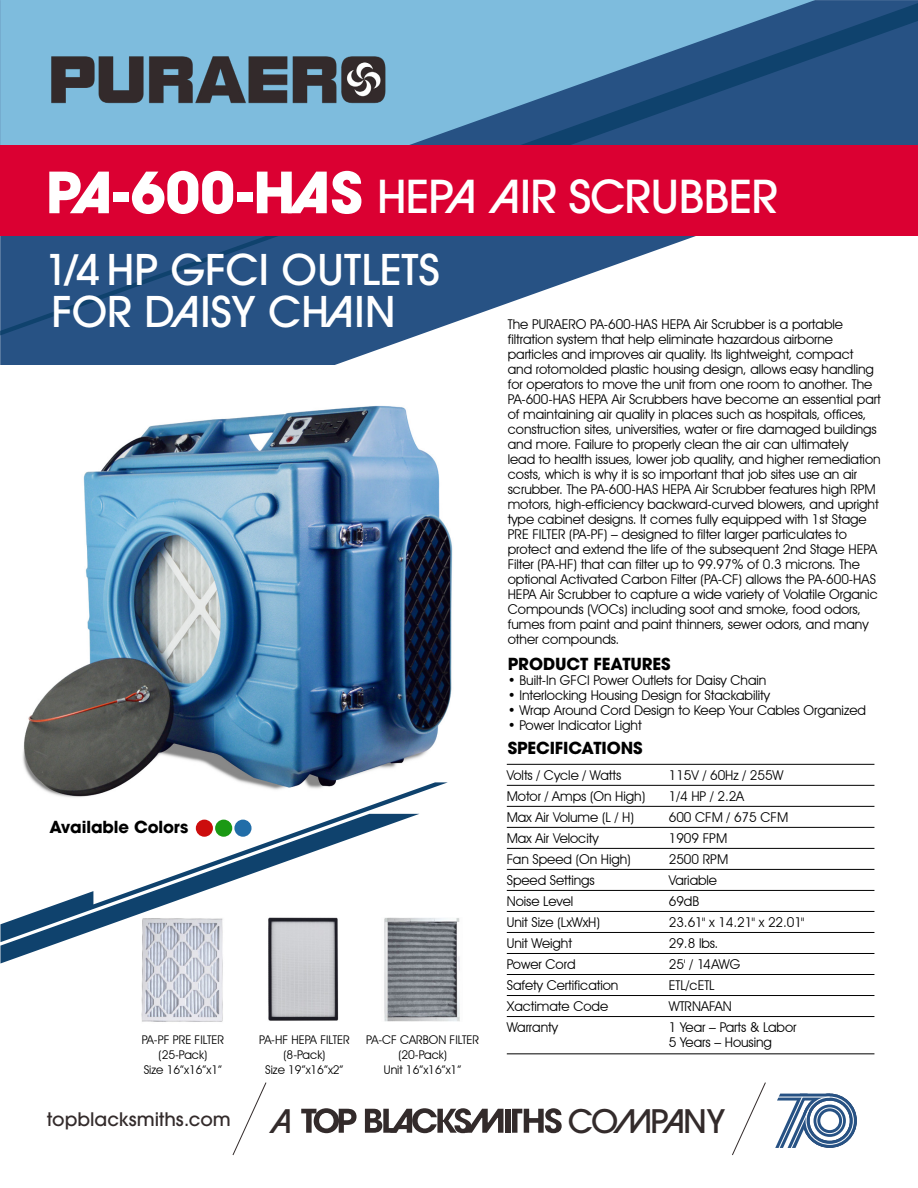
<style>
.page{position:relative;width:918px;height:1188px;background:#fff}
.page>*{position:absolute;margin:0;border:0;box-sizing:border-box;transform-origin:0 0}
.t1{font:500 45px "ITC Avant Garde Pro";letter-spacing:-.02em;color:#fff}
.t2{font:500 42px/42px "ITC Avant Garde Pro";color:#fff}
.t3{font:500 32.25px "ITC Avant Garde Pro";letter-spacing:-.06em;color:#332b2b}
.t4{font:500 18.6px "ITC Avant Garde Pro";color:#332b2b}
.t5{font:700 16.5px "ITC Avant Garde Pro";letter-spacing:-.005em;color:#000}
.t6{font:13.5px/15px "Avant Garde IT Cby BT";letter-spacing:-.005em;color:#000}
.t7{font:12px/15px "Avant Garde IT Cby BT";letter-spacing:-.005em;color:#000;text-align:center}
.s1{font-weight:700;font-size:56.25px}
.s2{font-size:37.5px}
.s3{font-size:32.25px}
</style>
<div class="page">
<svg style="left:0;top:0;width:918px;height:365px"></svg>
<hr style="left:0;top:0;width:815px;height:3px;background:#7ebcdd">
<svg style="left:0;top:3px;width:918px;height:332px;fill:#275284"></svg>
<div style="left:0;top:146px;width:918px;height:90px;background:#db0032"></div>
<svg style="left:775px;top:1093px;width:82px;height:55px"></svg>
<hr style="left:776px;top:1097px;width:54px;height:1px;background:#fff">
<svg style="left:301px;top:1108px;width:56px;height:25px"></svg>
<svg style="left:365px;top:1108px;width:138px;height:25px"></svg>
<div style="left:505px;top:1109px;width:5px;height:24px;background:#332b2b"></div>
<svg style="left:512px;top:1108px;width:50px;height:25px"></svg>
<svg style="left:732px;top:1082px;width:34px;height:74px"></svg>
<svg style="left:232px;top:1082px;width:35px;height:74px"></svg>
<img style="left:46px;top:41px;width:342px;height:84px">
<img style="left:22px;top:405px;width:431px;height:377px">
<svg style="left:0;top:942px;width:61px;height:22px"></svg>
<svg style="left:0;top:782px;width:448px;height:160px"></svg>
<div style="left:234px;top:820px;width:18px;height:17px;background:#216da8;border-radius:50%"></div>
<div style="left:196px;top:820px;width:17px;height:17px;background:#cc0d0d;border-radius:50%"></div>
<div style="left:215px;top:820px;width:17px;height:17px;background:#1b9914;border-radius:50%"></div>
<hr style="left:507px;top:764px;width:367px;height:1px;background:#000">
<hr style="left:507px;top:785px;width:367px;height:1px;background:#000">
<hr style="left:507px;top:806px;width:367px;height:1px;background:#000">
<hr style="left:507px;top:827px;width:367px;height:1px;background:#000">
<hr style="left:507px;top:848px;width:367px;height:1px;background:#000">
<hr style="left:507px;top:869px;width:367px;height:1px;background:#000">
<hr style="left:507px;top:890px;width:367px;height:1px;background:#000">
<hr style="left:507px;top:911px;width:367px;height:1px;background:#000">
<hr style="left:507px;top:932px;width:367px;height:1px;background:#000">
<hr style="left:507px;top:953px;width:367px;height:1px;background:#000">
<hr style="left:507px;top:974px;width:367px;height:1px;background:#000">
<hr style="left:507px;top:995px;width:367px;height:1px;background:#000">
<hr style="left:507px;top:1016px;width:367px;height:1px;background:#000">
<hr style="left:507px;top:1054px;width:367px;height:1px;background:#000">
<img style="left:382px;top:918px;width:78px;height:103px">
<img style="left:265px;top:915px;width:76px;height:106px">
<img style="left:141px;top:916px;width:84px;height:106px">
<h1 class="t1" style="left:46px;top:168px;width:734px"><span class="s1">PA-600-HAS</span> HEPA AIR SCRUBBER</h1>
<h2 class="t2" style="left:44px;top:249px;width:397px">1<span class="s2">/</span>4 HP GFCI OUTLETS<br>FOR DAISY CHAIN</h2>
<p class="t5" style="left:49px;top:816px;width:140px">Available Colors</p>
<p class="t7" style="left:142px;top:1032px;width:84px">PA-PF PRE FILTER (25-Pack)<br>Size 16”x16”x1”</p>
<p class="t7" style="left:259px;top:1032px;width:92px">PA-HF HEPA FILTER (8-Pack)<br>Size 19”x16”x2”</p>
<p class="t7" style="left:366px;top:1032px;width:114px">PA-CF CARBON FILTER (20-Pack)<br>Unit 16”x16”x1”</p>
<p class="t6" style="left:508px;top:317px;width:374px">The PURAERO PA-600-HAS HEPA Air Scrubber is a portable filtration system that help eliminate hazardous airborne particles and improves air quality. Its lightweight, compact and rotomolded plastic housing design, allows easy handling for operators to move the unit from one room to another. The PA-600-HAS HEPA Air Scrubbers have become an essential part of maintaining air quality in places such as hospitals, offices, construction sites, universities, water or fire damaged buildings and more. Failure to properly clean the air can ultimately<br>lead to health issues, lower job quality, and higher remediation costs, which is why it is so important that job sites use an air scrubber. The PA-600-HAS HEPA Air Scrubber features high RPM motors, high-efficiency backward-curved blowers, and upright type cabinet designs. It comes fully equipped with 1st Stage PRE FILTER (PA-PF) – designed to filter larger particulates to protect and extend the life of the subsequent 2nd Stage HEPA Filter (PA-HF) that can filter up to 99.97% of 0.3 microns. The optional Activated Carbon Filter (PA-CF) allows the PA-600-HAS HEPA Air Scrubber to capture a wide variety of Volatile Organic Compounds (VOCs) including soot and smoke, food odors, fumes from paint and paint thinners, sewer odors, and many other compounds.</p>
<p class="t5" style="left:508px;top:653px;width:164px">PRODUCT FEATURES</p>
<p class="t6" style="left:508px;top:672px;width:260px">• Built-In GFCI Power Outlets for Daisy Chain</p>
<p class="t6" style="left:508px;top:687px;width:264px">• Interlocking Housing Design for Stackability</p>
<p class="t6" style="left:508px;top:702px;width:360px">• Wrap Around Cord Design to Keep Your Cables Organized</p>
<p class="t6" style="left:508px;top:717px;width:136px">• Power Indicator Light</p>
<p class="t5" style="left:508px;top:737px;width:137px">SPECIFICATIONS</p>
<p class="t6" style="left:507px;top:768px;width:116px">Volts / Cycle / Watts</p>
<p class="t6" style="left:669px;top:768px;width:116px">115V / 60Hz / 255W</p>
<p class="t6" style="left:507px;top:789px;width:140px">Motor / Amps (On High)</p>
<p class="t6" style="left:669px;top:789px;width:77px">1/4 HP / 2.2A</p>
<p class="t6" style="left:507px;top:810px;width:129px">Max Air Volume (L / H)</p>
<p class="t6" style="left:669px;top:810px;width:121px">600 CFM / 675 CFM</p>
<p class="t6" style="left:507px;top:831px;width:93px">Max Air Velocity</p>
<p class="t6" style="left:669px;top:831px;width:60px">1909 FPM</p>
<p class="t6" style="left:507px;top:852px;width:126px">Fan Speed (On High)</p>
<p class="t6" style="left:669px;top:852px;width:61px">2500 RPM</p>
<p class="t6" style="left:507px;top:873px;width:90px">Speed Settings</p>
<p class="t6" style="left:669px;top:873px;width:50px">Variable</p>
<p class="t6" style="left:507px;top:894px;width:68px">Noise Level</p>
<p class="t6" style="left:669px;top:894px;width:32px">69dB</p>
<p class="t6" style="left:507px;top:915px;width:95px">Unit Size (LxWxH)</p>
<p class="t6" style="left:669px;top:915px;width:137px">23.61" x 14.21" x 22.01"</p>
<p class="t6" style="left:507px;top:936px;width:67px">Unit Weight</p>
<p class="t6" style="left:669px;top:936px;width:51px">29.8 lbs.</p>
<p class="t6" style="left:507px;top:957px;width:70px">Power Cord</p>
<p class="t6" style="left:669px;top:957px;width:73px">25' / 14AWG</p>
<p class="t6" style="left:507px;top:978px;width:113px">Safety Certification</p>
<p class="t6" style="left:669px;top:978px;width:48px">ETL/cETL</p>
<p class="t6" style="left:507px;top:999px;width:103px">Xactimate Code</p>
<p class="t6" style="left:669px;top:999px;width:65px">WTRNAFAN</p>
<p class="t6" style="left:507px;top:1020px;width:53px">Warranty</p>
<p class="t6" style="left:669px;top:1020px;width:129px">1 Year – Parts &amp; Labor<br>5 Years – Housing</p>
<h3 class="t4" style="left:47px;top:1107px;width:247px">topblacksmiths.com <span class="s3">A</span></h3>
<h3 class="t3" style="left:568px;top:1100px;width:159px">COMPANY</h3>
</div>
